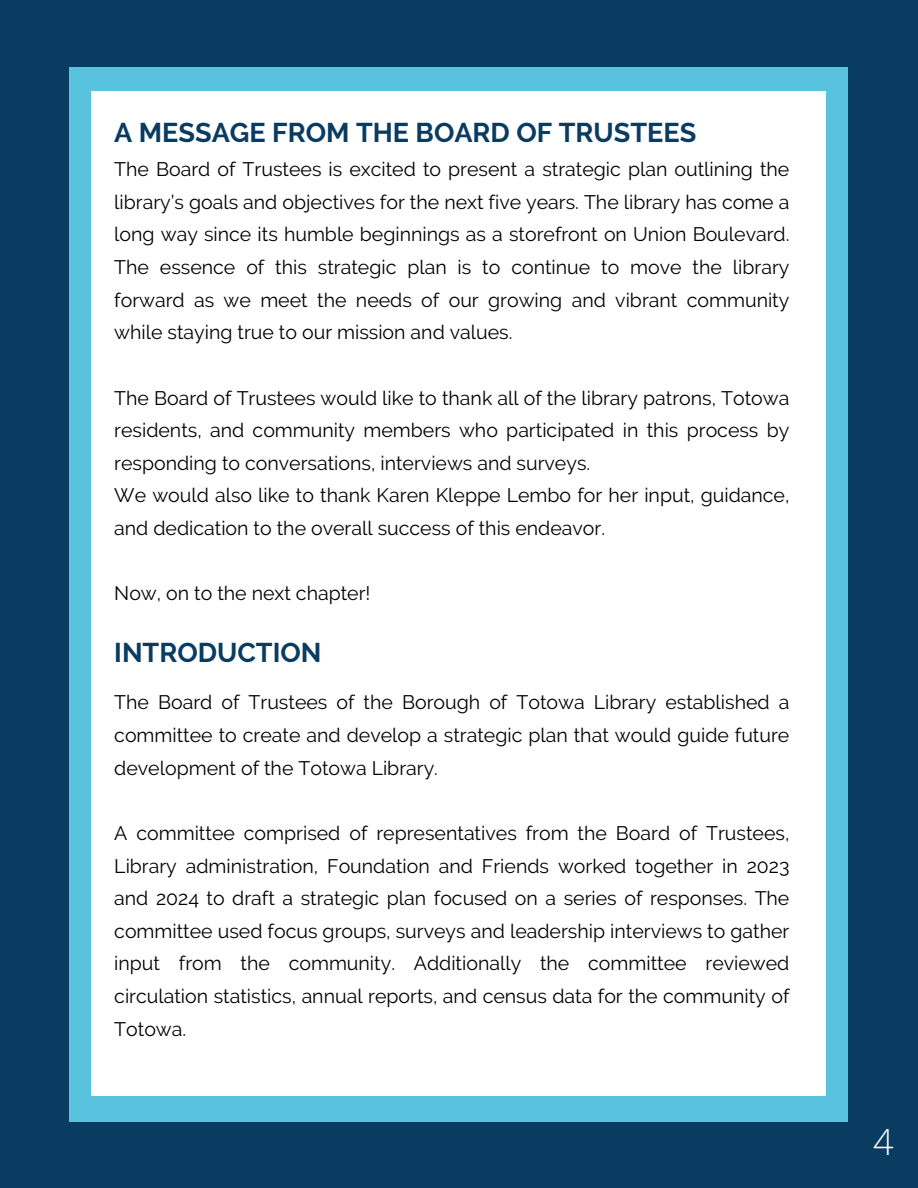
<style>
.page{position:relative;width:918px;height:1188px;background:#0a3c61}
.page>*{position:absolute;margin:0;border:0;box-sizing:border-box;transform-origin:0 0}
.t1{font:300 36px "Open Sans";color:#fff}
.t2{font:700 27px "Raleway";color:#0a3c61}
.t3{font:19.5px/32.7px "Raleway";color:#000;text-align:justify}
</style>
<div class="page">
<div style="left:70px;top:67px;width:778px;height:1054px;background:#59c3df"></div>
<div style="left:92px;top:92px;width:734px;height:1004px;background:#fff"></div>
<h1 class="t2" style="left:114px;top:117px;width:583px">A MESSAGE FROM THE BOARD OF TRUSTEES</h1>
<h1 class="t3" style="left:114px;top:153px;width:677px">The Board of Trustees is excited to present a strategic plan outlining the library’s goals and objectives for the next five years. The library has come a long way since its humble beginnings as a storefront on Union Boulevard.<br>The essence of this strategic plan is to continue to move the library forward as we meet the needs of our growing and vibrant community while staying true to our mission and values.</h1>
<p class="t3" style="left:114px;top:381px;width:677px">The Board of Trustees would like to thank all of the library patrons, Totowa residents, and community members who participated in this process by responding to conversations, interviews and surveys.</p>
<p class="t3" style="left:114px;top:479px;width:677px">We would also like to thank Karen Kleppe Lembo for her input, guidance, and dedication to the overall success of this endeavor.</p>
<p class="t3" style="left:114px;top:577px;width:258px">Now, on to the next chapter!</p>
<p class="t2" style="left:114px;top:637px;width:209px">INTRODUCTION</p>
<p class="t3" style="left:114px;top:686px;width:677px">The Board of Trustees of the Borough of Totowa Library established a committee to create and develop a strategic plan that would guide future development of the Totowa Library.</p>
<p class="t3" style="left:114px;top:817px;width:677px">A committee comprised of representatives from the Board of Trustees, Library administration, Foundation and Friends worked together in 2023 and 2024 to draft a strategic plan focused on a series of responses. The committee used focus groups, surveys and leadership interviews to gather input from the community. Additionally the committee reviewed circulation statistics, annual reports, and census data for the community of Totowa.</p>
<p class="t1" style="left:873px;top:1116px;width:22px">4</p>
</div>
